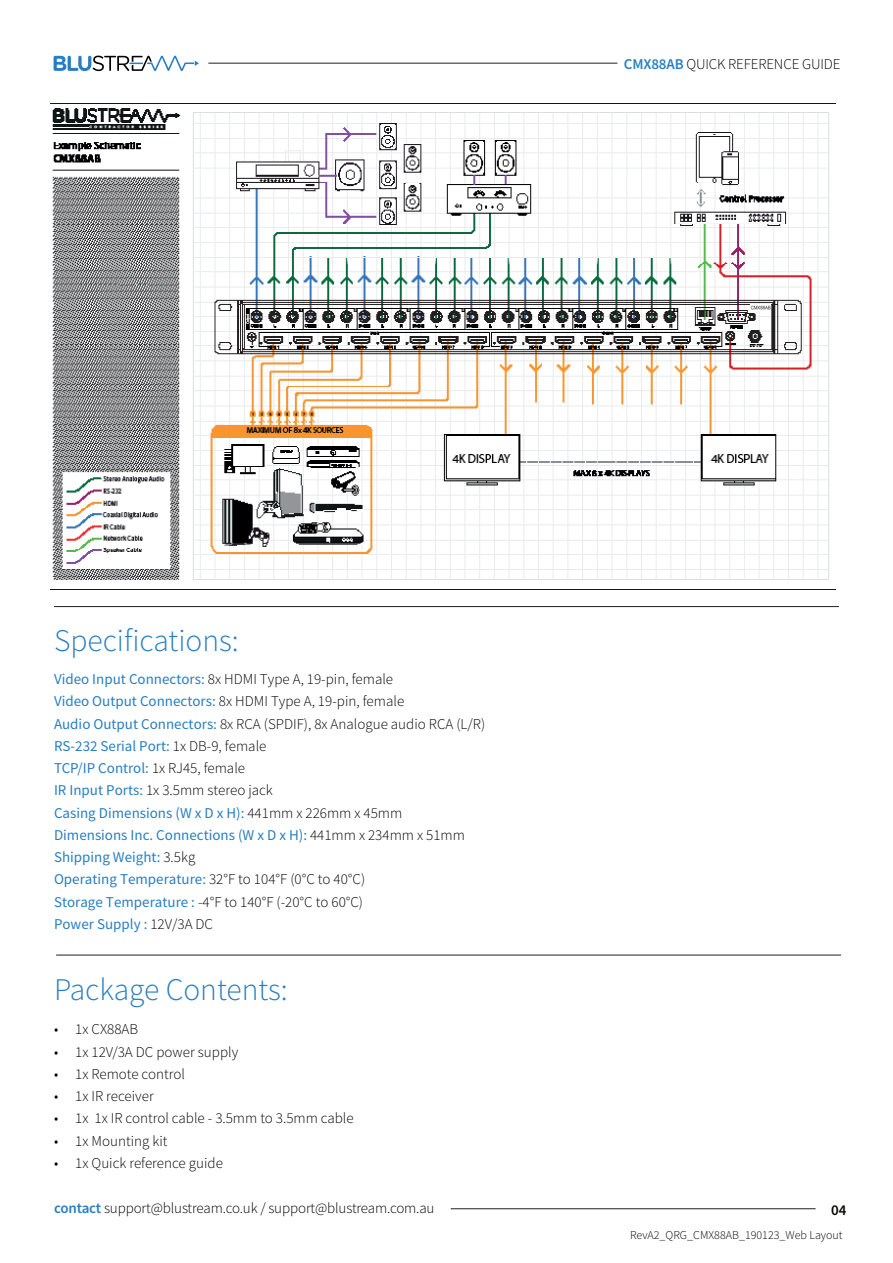
<style>
.page{position:relative;width:893px;height:1263px;background:#fff}
.page>*{position:absolute;margin:0;border:0;box-sizing:border-box;transform-origin:0 0}
.large_orange_thin_he{font:300 31.5px "Source Sans Pro";color:#287ec2}
.Specs{font:300 15px "Source Sans Pro";color:#040503}
.Specs-2{font:15px "Source Sans Pro";color:#287ec2}
.t1{font:600 15px "Source Sans Pro";color:#040503}
.Bodycopy_2{font:300 12px "Source Sans Pro";color:#040503}
.s1{font-weight:600;color:#287ec2}
.s2{font-weight:400;color:#287ec2}
.s3{font-weight:300;color:#040503}
</style>
<div class="page">
<svg style="left:54px;top:55px;width:145px;height:17px"></svg>
<hr style="left:208px;top:63px;width:409px;height:1px;background:#231f20">
<hr style="left:451px;top:1208px;width:365px;height:1px;background:#231f20">
<hr style="left:54px;top:606px;width:785px;height:1px;background:#231f20">
<hr style="left:56px;top:955px;width:785px;height:1px;background:#231f20">
<img style="left:51px;top:103px;width:785px;height:487px">
<img style="left:751px;top:304px;width:19px;height:6px">
<p class="Specs" style="left:624px;top:55px;width:218px"><span class="s1">CMX88AB</span> QUICK REFERENCE GUIDE</p>
<p class="large_orange_thin_he" style="left:54px;top:622px;width:186px">Specifications:</p>
<p class="Specs" style="left:54px;top:670px;width:341px"><span class="s2">Video Input Connectors:</span> 8x HDMI Type A, 19-pin, female</p>
<p class="Specs" style="left:54px;top:692px;width:352px"><span class="s2">Video Output Connectors:</span> 8x HDMI Type A, 19-pin, female</p>
<p class="Specs" style="left:54px;top:714px;width:433px"><span class="s2">Audio Output Connectors:</span> 8x RCA (SPDIF), 8x Analogue audio RCA (L/R)</p>
<p class="Specs-2" style="left:54px;top:736px;width:214px">RS-232 Serial Port: <span class="s3">1x DB-9, female</span></p>
<p class="Specs-2" style="left:54px;top:758px;width:193px">TCP/IP Control: <span class="s3">1x RJ45, female</span></p>
<p class="Specs" style="left:54px;top:781px;width:220px"><span class="s2">IR Input Ports:</span> 1x 3.5mm stereo jack</p>
<p class="Specs-2" style="left:54px;top:803px;width:350px">Casing Dimensions (W x D x H): <span class="s3">441mm x 226mm x 45mm</span></p>
<p class="Specs-2" style="left:54px;top:825px;width:412px">Dimensions Inc. Connections (W x D x H): <span class="s3">441mm x 234mm x 51mm</span></p>
<p class="Specs-2" style="left:54px;top:847px;width:143px">Shipping Weight: <span class="s3">3.5kg</span></p>
<p class="Specs" style="left:54px;top:870px;width:313px"><span class="s2">Operating Temperature:</span> 32°F to 104°F (0°C to 40°C)</p>
<p class="Specs" style="left:54px;top:892px;width:311px"><span class="s2">Storage Temperature :</span> -4°F to 140°F (-20°C to 60°C)</p>
<p class="Specs-2" style="left:54px;top:914px;width:161px">Power Supply : <span class="s3">12V/3A DC</span></p>
<p class="large_orange_thin_he" style="left:54px;top:970px;width:235px">Package Contents:</p>
<p class="Specs" style="left:54px;top:1020px;width:86px">• 1x CX88AB</p>
<p class="Specs" style="left:54px;top:1042px;width:186px">• 1x 12V/3A DC power supply</p>
<p class="Specs" style="left:54px;top:1065px;width:132px">• 1x Remote control</p>
<p class="Specs" style="left:54px;top:1087px;width:101px">• 1x IR receiver</p>
<p class="Specs" style="left:54px;top:1109px;width:301px">• 1x 1x IR control cable - 3.5mm to 3.5mm cable</p>
<p class="Specs" style="left:54px;top:1131px;width:115px">• 1x Mounting kit</p>
<p class="Specs" style="left:54px;top:1154px;width:170px">• 1x Quick reference guide</p>
<p class="Specs" style="left:54px;top:1199px;width:382px"><span class="s1">contact</span> support@blustream.co.uk / support@blustream.com.au</p>
<p class="t1" style="left:831px;top:1200px;width:17px">04</p>
<p class="Bodycopy_2" style="left:630px;top:1227px;width:214px">RevA2_QRG_CMX88AB_190123_Web Layout</p>
</div>
